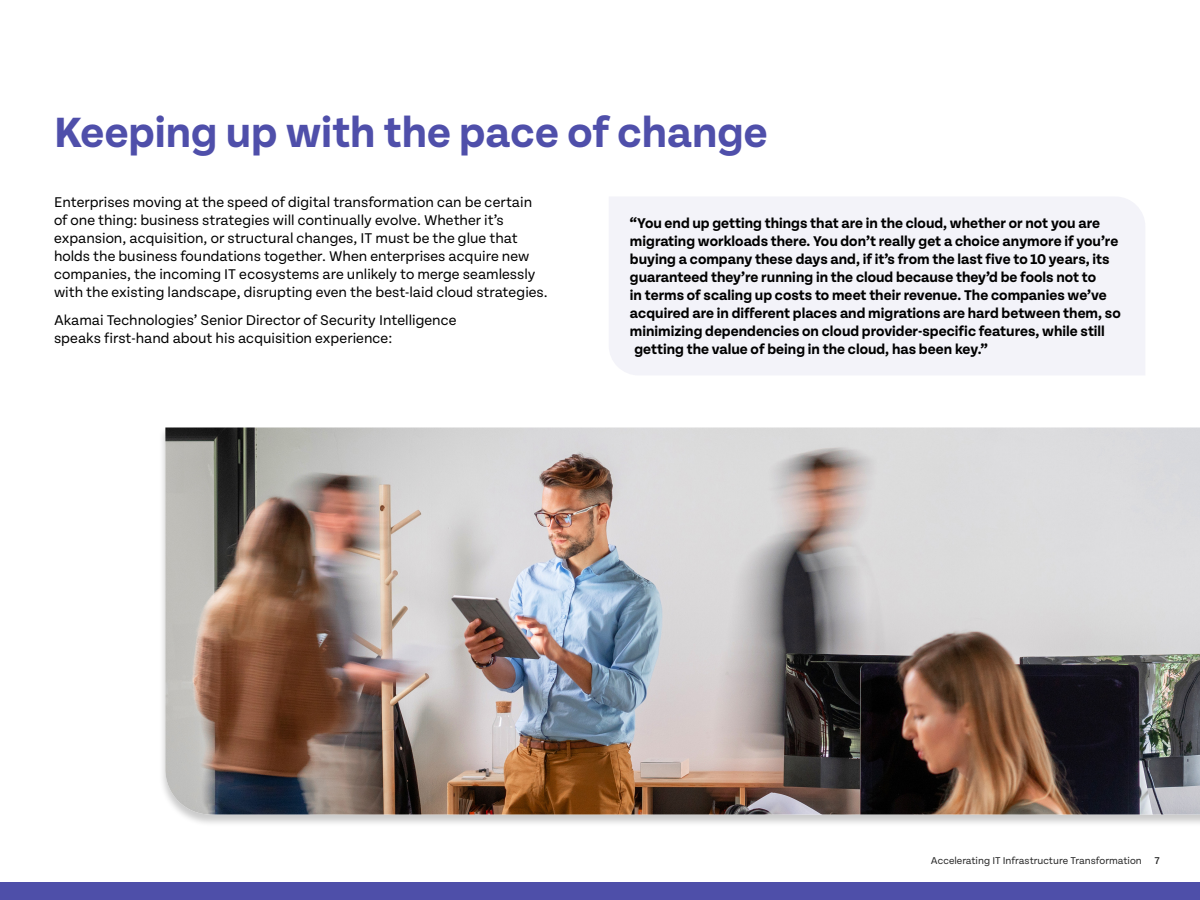
<style>
.page{position:relative;width:1200px;height:900px;background:#fff}
.page>*{position:absolute;margin:0;border:0;box-sizing:border-box;transform-origin:0 0}
.t1{font:700 45px "Tenon";color:#4f4faa}
.Body{font:15px/18px "Tenon";color:#000}
.t2{font:700 15px "Tenon";color:#000}
.t3{font:10.5px "Tenon";color:#262626}
.t4{font:500 10.5px "Tenon";color:#262626}
</style>
<div class="page">
<div style="left:159px;top:427px;width:1041px;height:400px;background:#000;opacity:.21"></div>
<img style="left:165px;top:428px;width:1035px;height:386px">
<div style="left:609px;top:197px;width:536px;height:178px;background:#f3f3f9"></div>
<div style="left:0;top:882px;width:1200px;height:18px;background:#4e4fa9"></div>
<p class="t1" style="left:54px;top:108px;width:715px">Keeping up with the pace of change</p>
<p class="Body" style="left:54px;top:193px;width:495px">Enterprises moving at the speed of digital transformation can be certain of one thing: business strategies will continually evolve. Whether it’s expansion, acquisition, or structural changes, IT must be the glue that holds the business foundations together. When enterprises acquire new companies, the incoming IT ecosystems are unlikely to merge seamlessly with the existing landscape, disrupting even the best-laid cloud strategies.</p>
<p class="Body" style="left:54px;top:312px;width:404px">Akamai Technologies’ Senior Director of Security Intelligence speaks first-hand about his acquisition experience:</p>
<p class="t2" style="left:630px;top:215px;width:472px">“You end up getting things that are in the cloud, whether or not you are</p>
<p class="t2" style="left:630px;top:233px;width:490px">migrating workloads there. You don’t really get a choice anymore if you’re</p>
<p class="t2" style="left:630px;top:251px;width:481px">buying a company these days and, if it’s from the last five to 10 years, its</p>
<p class="t2" style="left:630px;top:269px;width:468px">guaranteed they’re running in the cloud because they’d be fools not to</p>
<p class="t2" style="left:630px;top:287px;width:478px">in terms of scaling up costs to meet their revenue. The companies we’ve</p>
<p class="t2" style="left:630px;top:305px;width:492px">acquired are in different places and migrations are hard between them, so</p>
<p class="t2" style="left:630px;top:323px;width:477px">minimizing dependencies on cloud provider-specific features, while still</p>
<p class="t2" style="left:634px;top:341px;width:355px">getting the value of being in the cloud, has been key.”</p>
<p class="t3" style="left:931px;top:855px;width:212px">Accelerating IT Infrastructure Transformation</p>
<p class="t4" style="left:1155px;top:855px;width:6px">7</p>
</div>
